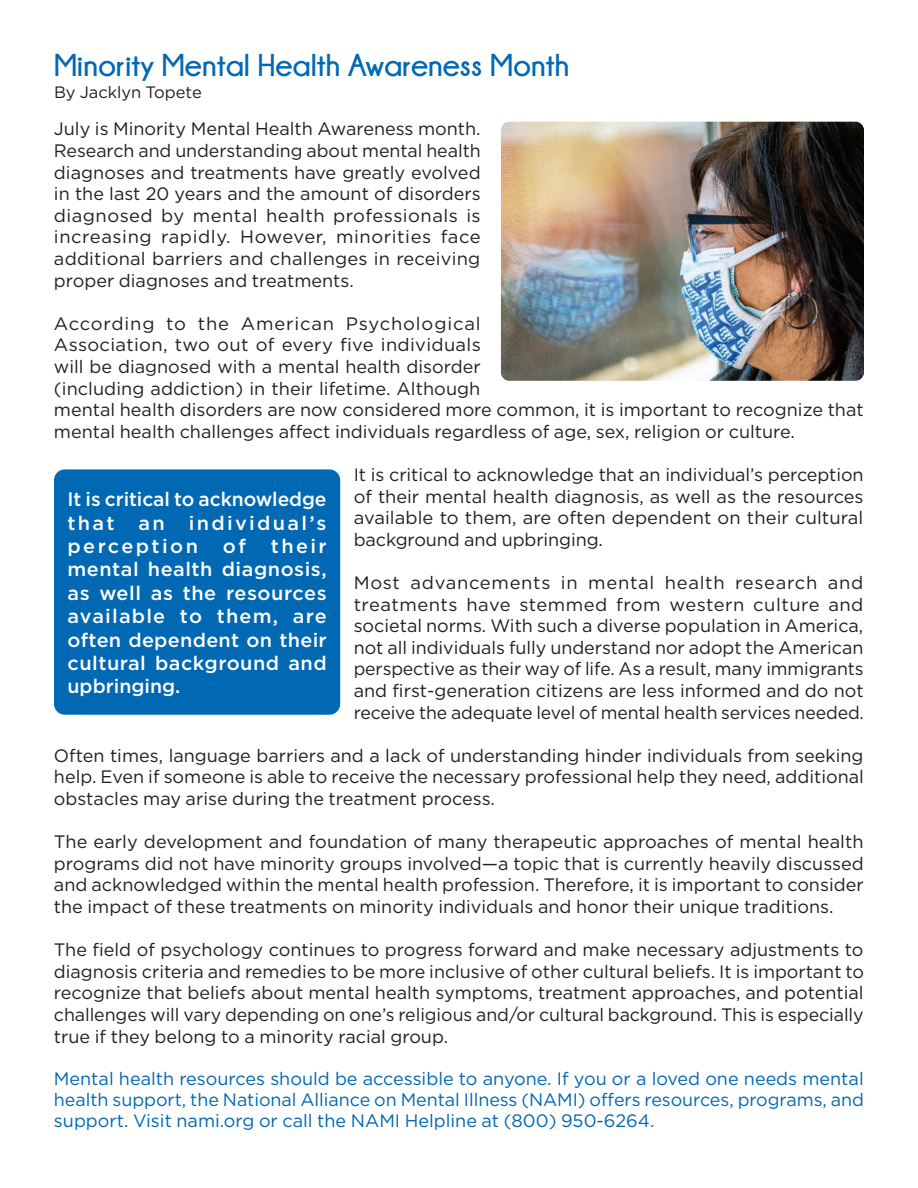
<style>
.page{position:relative;width:918px;height:1188px;background:#fff}
.page>*{position:absolute;margin:0;border:0;box-sizing:border-box;transform-origin:0 0}
.Page_title__Blue{font:700 31.5px "Champagne&Limousines";color:#0168b3}
.main_text{font:500 19.5px/23.4px "Gotham";letter-spacing:.015em;color:#fff;text-align:justify}
.main_text-2{font:18px/21.6px "Gotham";color:#231f20;text-align:justify}
.byline{font:18px/21px "Gotham";color:#0168b3;text-align:justify}
.author{font:16.5px "Gotham";color:#231f20}
</style>
<div class="page">
<hr style="left:917px;top:1042px;width:1px;height:146px;background:#0168b3">
<img style="left:501px;top:122px;width:363px;height:259px">
<div style="left:54px;top:469px;width:286px;height:246px;background:#0168b3;border-radius:11px"></div>
<p class="Page_title__Blue" style="left:54px;top:48px;width:517px">Minority Mental Health Awareness Month</p>
<p class="author" style="left:54px;top:81px;width:149px">By Jacklyn Topete</p>
<p class="main_text-2" style="left:54px;top:118px;width:428px">July is Minority Mental Health Awareness month.<br>Research and understanding about mental health diagnoses and treatments have greatly evolved in the last 20 years and the amount of disorders diagnosed by mental health professionals is increasing rapidly. However, minorities face additional barriers and challenges in receiving proper diagnoses and treatments.</p>
<p class="main_text-2" style="left:54px;top:312px;width:811px;text-align:left">According to the American Psychological<br>Association, two out of every five individuals<br>will be diagnosed with a mental health disorder<br>(including addiction) in their lifetime. Although<br>mental health disorders are now considered more common, it is important to recognize that mental health challenges affect individuals regardless of age, sex, religion or culture.</p>
<p class="main_text-2" style="left:354px;top:464px;width:512px">It is critical to acknowledge that an individual’s perception of their mental health diagnosis, as well as the resources available to them, are often dependent on their cultural background and upbringing.</p>
<p class="main_text-2" style="left:354px;top:572px;width:512px">Most advancements in mental health research and treatments have stemmed from western culture and societal norms. With such a diverse population in America, not all individuals fully understand nor adopt the American perspective as their way of life. As a result, many immigrants and first-generation citizens are less informed and do not receive the adequate level of mental health services needed.</p>
<p class="main_text-2" style="left:54px;top:744px;width:812px">Often times, language barriers and a lack of understanding hinder individuals from seeking help. Even if someone is able to receive the necessary professional help they need, additional obstacles may arise during the treatment process.</p>
<p class="main_text-2" style="left:54px;top:831px;width:811px">The early development and foundation of many therapeutic approaches of mental health programs did not have minority groups involved—a topic that is currently heavily discussed and acknowledged within the mental health profession. Therefore, it is important to consider the impact of these treatments on minority individuals and honor their unique traditions.</p>
<p class="main_text-2" style="left:54px;top:939px;width:812px">The field of psychology continues to progress forward and make necessary adjustments to diagnosis criteria and remedies to be more inclusive of other cultural beliefs. It is important to recognize that beliefs about mental health symptoms, treatment approaches, and potential challenges will vary depending on one’s religious and/or cultural background. This is especially true if they belong to a minority racial group.</p>
<p class="byline" style="left:54px;top:1068px;width:812px">Mental health resources should be accessible to anyone. If you or a loved one needs mental health support, the National Alliance on Mental Illness (NAMI) offers resources, programs, and support. Visit nami.org or call the NAMI Helpline at (800) 950-6264.</p>
<p class="main_text" style="left:68px;top:487px;width:261px">It is critical to acknowledge that an individual’s perception</p>
<p class="main_text" style="left:223px;top:534px;width:24px">of</p>
<p class="main_text" style="left:68px;top:534px;width:261px;text-indent:203px">their mental health diagnosis, as well as the resources available to them, are often dependent on their cultural background and upbringing.</p>
</div>
